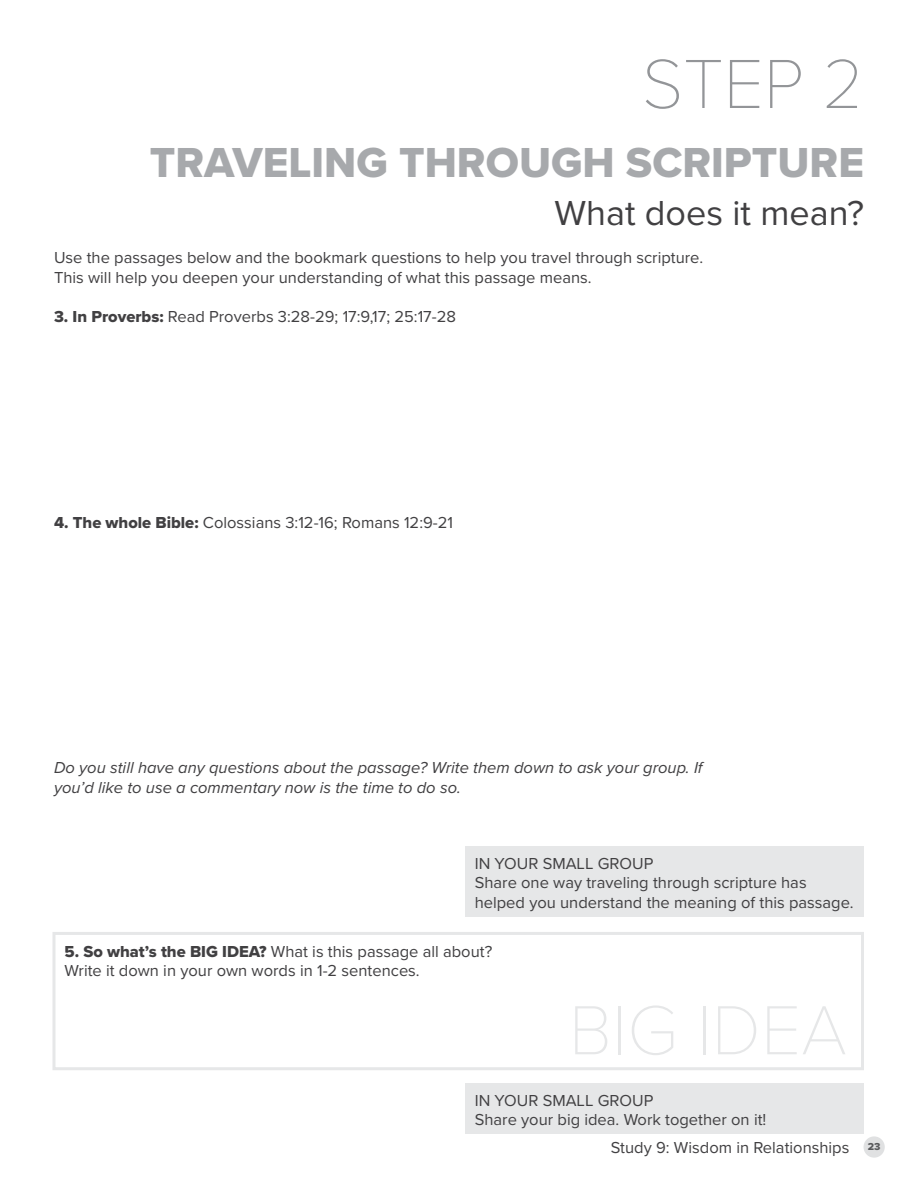
<style>
.page{position:relative;width:918px;height:1188px;background:#fff}
.page>*{position:absolute;margin:0;border:0;box-sizing:border-box;transform-origin:0 0}
.t1{font:100 72px "Proxima Nova T";color:#e6e7e8}
.t2{font:100 72px "Proxima Nova T";color:#939598}
.t3{font:43.5px "Proxima Nova Extrabld";color:#a7a9ac}
.t4{font:36px "Proxima Nova";color:#414042}
.t5{font:16.5px/19.5px "Proxima Nova";color:#414042}
.t6{font:italic 16.5px/19.5px "Proxima Nova";color:#414042}
.t7{font:10.5px "Proxima Nova Extrabld";color:#58595b}
.s1{font-family:"Proxima Nova Extrabld"}
</style>
<div class="page">
<div style="left:864px;top:1136px;width:21px;height:22px;background:#e0e1e2;border-radius:50%"></div>
<div style="left:466px;top:847px;width:398px;height:70px;background:#e6e7e8"></div>
<div style="left:466px;top:1083px;width:398px;height:51px;background:#e6e7e8"></div>
<div style="left:52px;top:932px;width:812px;height:138px;border:3px solid #e6e7e8"></div>
<h1 class="t2" style="left:642px;top:43px;width:224px">STEP 2</h1>
<h2 class="t3" style="left:150px;top:130px;width:716px">TRAVELING THROUGH SCRIPTURE</h2>
<h3 class="t4" style="left:554px;top:186px;width:311px">What does it mean?</h3>
<p class="t5" style="left:54px;top:247px;width:651px">Use the passages below and the bookmark questions to help you travel through scripture.<br>This will help you deepen your understanding of what this passage means.</p>
<p class="t5" style="left:54px;top:306px;width:404px"><span class="s1">3. In Proverbs:</span> Read Proverbs 3:28-29; 17:9,17; 25:17-28</p>
<p class="t5" style="left:54px;top:512px;width:401px"><span class="s1">4. The whole Bible:</span> Colossians 3:12-16; Romans 12:9-21</p>
<p class="t6" style="left:54px;top:757px;width:650px">Do you still have any questions about the passage? Write them down to ask your group. If you’d like to use a commentary now is the time to do so.</p>
<p class="t5" style="left:475px;top:853px;width:380px">IN YOUR SMALL GROUP<br>Share one way traveling through scripture has helped you understand the meaning of this passage.</p>
<p class="t5" style="left:64px;top:941px;width:429px"><span class="s1">5. So what’s the BIG IDEA?</span> What is this passage all about?<br>Write it down in your own words in 1-2 sentences.</p>
<h1 class="t1" style="left:569px;top:989px;width:280px">BIG IDEA</h1>
<p class="t5" style="left:475px;top:1090px;width:293px">IN YOUR SMALL GROUP<br>Share your big idea. Work together on it!</p>
<p class="t5" style="left:611px;top:1137px;width:240px">Study 9: Wisdom in Relationships</p>
<p class="t7" style="left:868px;top:1139px;width:14px">23</p>
</div>
